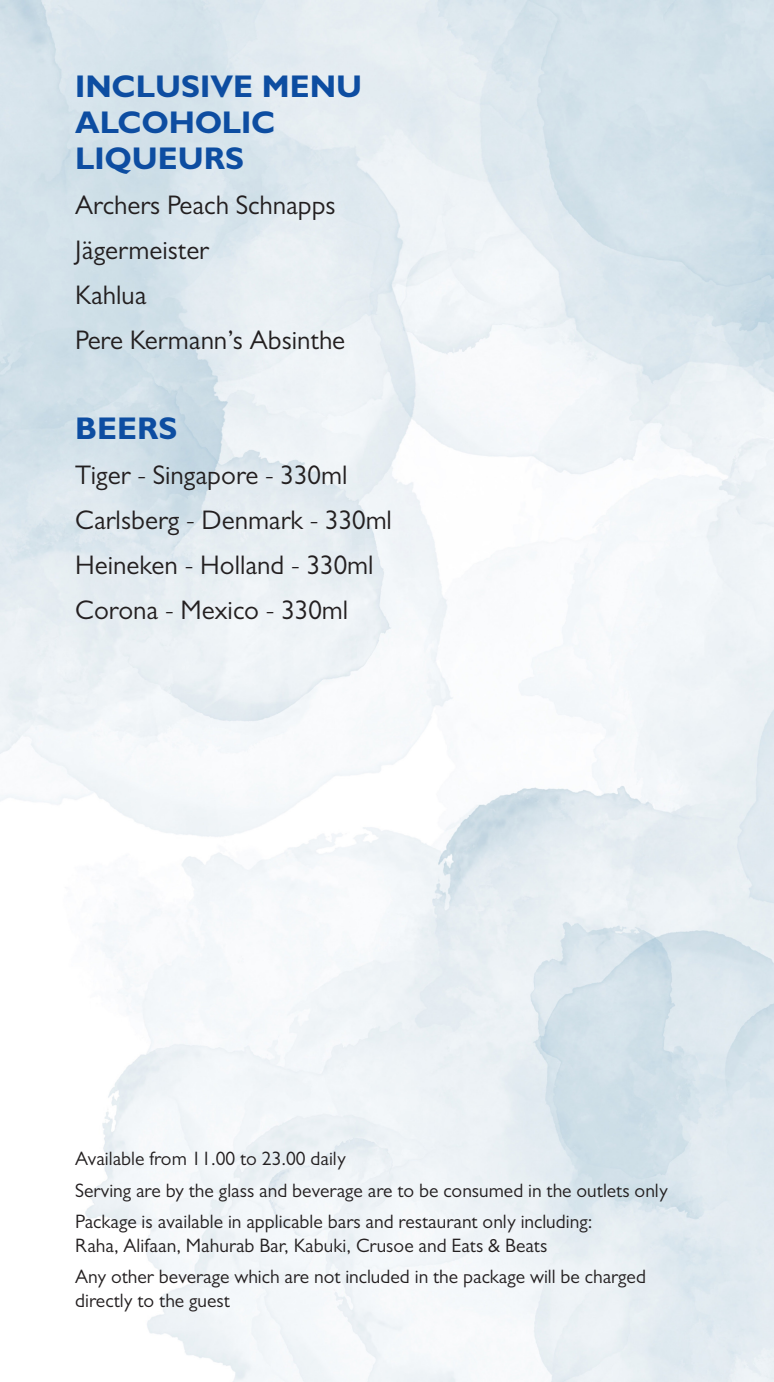
<style>
.page{position:relative;width:774px;height:1382px;background:#fff}
.page>*{position:absolute;margin:0;border:0;box-sizing:border-box;transform-origin:0 0}
.t1{font:700 31.5px "Gill Sans";color:#0d4da1}
.t2{font:27px "Gill Sans";color:#231f20}
.t3{font:19.5px "Gill Sans";color:#231f20}
</style>
<div class="page">
<p class="t1" style="left:75px;top:67px;width:288px">INCLUSIVE MENU</p>
<p class="t1" style="left:75px;top:103px;width:202px">ALCOHOLIC</p>
<p class="t1" style="left:75px;top:139px;width:170px">LIQUEURS</p>
<p class="t2" style="left:75px;top:189px;width:262px">Archers Peach Schnapps</p>
<p class="t2" style="left:75px;top:234px;width:135px">Jägermeister</p>
<p class="t2" style="left:75px;top:279px;width:73px">Kahlua</p>
<p class="t2" style="left:75px;top:324px;width:271px">Pere Kermann’s Absinthe</p>
<p class="t1" style="left:75px;top:409px;width:104px">BEERS</p>
<p class="t2" style="left:75px;top:459px;width:274px">Tiger - Singapore - 330ml</p>
<p class="t2" style="left:75px;top:504px;width:318px">Carlsberg - Denmark - 330ml</p>
<p class="t2" style="left:75px;top:549px;width:300px">Heineken - Holland - 330ml</p>
<p class="t2" style="left:75px;top:594px;width:274px">Corona - Mexico - 330ml</p>
<p class="t3" style="left:75px;top:1148px;width:272px">Available from 11.00 to 23.00 daily</p>
<p class="t3" style="left:75px;top:1179px;width:594px">Serving are by the glass and beverage are to be consumed in the outlets only</p>
<p class="t3" style="left:75px;top:1211px;width:519px">Package is available in applicable bars and restaurant only including:</p>
<p class="t3" style="left:75px;top:1234px;width:474px">Raha, Alifaan, Mahurab Bar, Kabuki, Crusoe and Eats &amp; Beats</p>
<p class="t3" style="left:75px;top:1265px;width:572px">Any other beverage which are not included in the package will be charged</p>
<p class="t3" style="left:75px;top:1289px;width:156px">directly to the guest</p>
</div>
